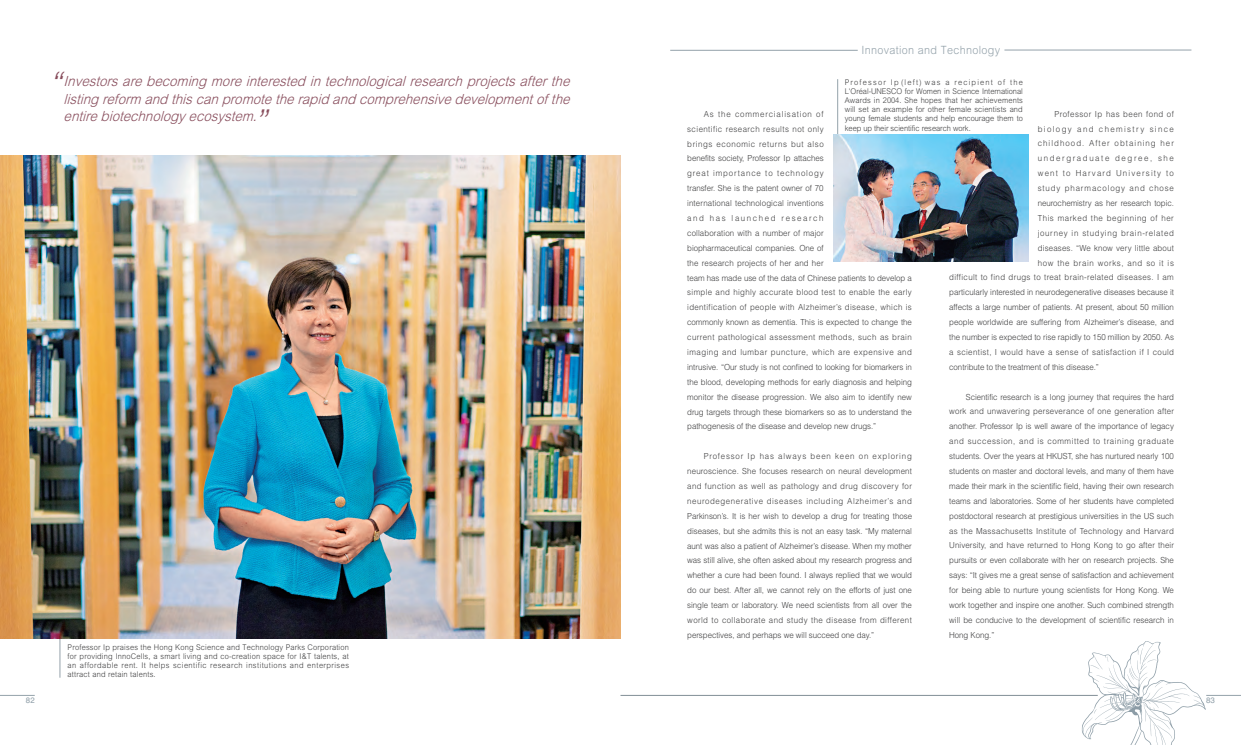
<style>
.page{position:relative;width:1241px;height:745px;background:#fff}
.page>*{position:absolute;margin:0;border:0;box-sizing:border-box;transform-origin:0 0}
.t1{font:italic 300 34.12px "Helvetica LT Std";color:#884d5c;scale:.95 1}
.t2{font:italic 300 14px/17.5px "M Hei HK";color:#884d5c;text-align:justify;scale:.95 1}
.t3{font:300 11.38px "M Hei HK";letter-spacing:.03em;color:#94a2aa;scale:.95 1}
.t4{font:300 8.31px/14.9px "Helvetica LT Std";letter-spacing:.005em;color:#3e3e3f;text-align:justify;scale:.95 1}
.t5{font:300 8.31px "Helvetica LT Std";letter-spacing:.045em;color:#3e3e3f;scale:.95 1}
.t6{font:300 8.31px "Helvetica LT Std";letter-spacing:.08em;color:#3e3e3f;scale:.95 1}
.t7{font:300 8.31px "Helvetica LT Std";letter-spacing:.13em;color:#3e3e3f;scale:.95 1}
.t8{font:300 8.31px "Helvetica LT Std";letter-spacing:.07em;color:#3e3e3f;scale:.95 1}
.t9{font:300 8.31px "Helvetica LT Std";letter-spacing:.15em;color:#3e3e3f;scale:.95 1}
.t10{font:300 8.31px "Helvetica LT Std";letter-spacing:.105em;color:#3e3e3f;scale:.95 1}
.t11{font:300 8.31px "Helvetica LT Std";letter-spacing:.06em;color:#3e3e3f;scale:.95 1}
.t12{font:300 8.31px "Helvetica LT Std";letter-spacing:.175em;color:#3e3e3f;scale:.95 1}
.t13{font:300 8.31px "Helvetica LT Std";letter-spacing:.2em;color:#3e3e3f;scale:.95 1}
.t14{font:300 7.88px/9.2px "M Hei HK";letter-spacing:.01em;color:#3e3e3f;text-align:justify;scale:.95 1}
.t15{font:7.88px "Helvetica LT Std";color:#8c9ca6}
.s1{font-family:"Helvetica LT Std"}
</style>
<div class="page">
<hr style="left:60px;top:630px;width:1px;height:47px;background:#94a2aa">
<hr style="left:837px;top:79px;width:1px;height:70px;background:#94a2aa">
<hr style="left:670px;top:50px;width:187px;height:1px;background:#94a2aa">
<hr style="left:1004px;top:50px;width:187px;height:1px;background:#94a2aa">
<img style="left:833px;top:135px;width:194px;height:126px">
<img style="left:0;top:155px;width:620px;height:483px">
<svg style="left:1081px;top:641px;width:124px;height:103px"></svg>
<hr style="left:620px;top:694px;width:477px;height:1px;background:#828f96">
<hr style="left:1205px;top:694px;width:35px;height:1px;background:#94a2aa">
<hr style="left:0;top:694px;width:35px;height:1px;background:#94a2aa">
<h1 class="t1" style="left:48px;top:63px;width:27px">“</h1>
<h2 class="t2" style="left:64px;top:72px;width:539px">Investorsarebecomingmoreinterestedintechnologicalresearchprojectsafterthe listingreform andthiscanpromotetherapidandcomprehensivedevelopmentofthe entirebiotechnologyecosystem.</h2>
<h1 class="t1" style="left:253px;top:101px;width:27px">”</h1>
<p class="t14" style="left:68px;top:641px;width:298px">Professor Ip praises the Hong Kong Science and Technology Parks Corporation for providing InnoCells, a smart living and co-creation space for I&amp;T talents, at an affordable rent. It helps scientific research institutions and enterprises attract and retain talents.</p>
<h3 class="t3" style="left:861px;top:42px;width:148px">Innovation and Technology</h3>
<p class="t14" style="left:844px;top:77px;width:189px">Professor Ip (left) was a recipient of the <span class="s1">L'Oréal-UNESCO</span> for Women in Science International Awards in 2004. She hopes that her achievements will set an example for other female scientists and young female students and help encourage them to keep up their scientific research work.</p>
<p class="t11" style="left:1054px;top:108px;width:127px">Professor Ip has been fond of</p>
<p class="t12" style="left:1037px;top:123px;width:145px">biology and chemistry since</p>
<p class="t7" style="left:1037px;top:138px;width:145px">childhood. After obtaining her</p>
<p class="t13" style="left:1037px;top:153px;width:145px">undergraduate degree, she</p>
<p class="t9" style="left:1037px;top:168px;width:145px">went to Harvard University to</p>
<p class="t10" style="left:1037px;top:183px;width:145px">study pharmacology and chose</p>
<p class="t4" style="left:1037px;top:195px;width:145px">neurochemistry as her research topic.</p>
<p class="t8" style="left:1037px;top:212px;width:145px">This marked the beginning of her</p>
<p class="t6" style="left:1037px;top:227px;width:145px">journey in studying brain-related</p>
<p class="t4" style="left:1037px;top:240px;width:145px">diseases. “We know very little about</p>
<p class="t6" style="left:1037px;top:257px;width:145px">how the brain works, and so it is</p>
<p class="t5" style="left:949px;top:272px;width:238px">difficult to find drugs to treat brain-related diseases. I am</p>
<p class="t4" style="left:949px;top:285px;width:238px">particularly interested in neurodegenerative diseases because it</p>
<p class="t4" style="left:949px;top:299px;width:238px">affects a large number of patients. At present, about 50 million</p>
<p class="t4" style="left:949px;top:314px;width:238px">people worldwide are suffering from Alzheimer’s disease, and</p>
<p class="t4" style="left:949px;top:329px;width:238px">the number is expected to rise rapidly to 150 million by 2050. As</p>
<p class="t5" style="left:949px;top:346px;width:238px">a scientist, I would have a sense of satisfaction if I could</p>
<p class="t4" style="left:949px;top:359px;width:159px">contribute to the treatment of this disease.”</p>
<p class="t4" style="left:949px;top:389px;width:238px;text-indent:17px">Scientific research is a long journey that requires the hard work and unwavering perseverance of one generation after another. Professor Ip is well aware of the importance of legacy and succession, and is committed to training graduate students. Over the years at HKUST, she has nurtured nearly 100 students on master and doctoral levels, and many of them have made their mark in the scientific field, having their own research teams and laboratories. Some of her students have completed postdoctoral research at prestigious universities in the US such as the Massachusetts Institute of Technology and Harvard University, and have returned to Hong Kong to go after their pursuits or even collaborate with her on research projects. She says: “It gives me a great sense of satisfaction and achievement for being able to nurture young scientists for Hong Kong. We work together and inspire one another. Such combined strength will be conducive to the development of scientific research in Hong Kong.”</p>
<p class="t4" style="left:687px;top:106px;width:238px;text-align:left;text-indent:17px">As the commercialisation of<br>scientific research results not only<br>brings economic returns but also<br>benefits society, Professor Ip attaches<br>great importance to technology<br>transfer. She is the patent owner of 70<br>international technological inventions<br>and has launched research<br>collaboration with a number of major<br>biopharmaceutical companies. One of<br>the research projects of her and her<br>team has made use of the data of Chinese patients to develop a simple and highly accurate blood test to enable the early identification of people with Alzheimer’s disease, which is commonly known as dementia. This is expected to change the current pathological assessment methods, such as brain imaging and lumbar puncture, which are expensive and intrusive. “Our study is not confined to looking for biomarkers in the blood, developing methods for early diagnosis and helping monitor the disease progression. We also aim to identify new drug targets through these biomarkers so as to understand the pathogenesis of the disease and develop new drugs.”</p>
<p class="t4" style="left:687px;top:448px;width:238px;text-indent:17px">Professor Ip has always been keen on exploring neuroscience. She focuses research on neural development and function as well as pathology and drug discovery for neurodegenerative diseases including Alzheimer’s and Parkinson’s. It is her wish to develop a drug for treating those diseases, but she admits this is not an easy task. “My maternal aunt was also a patient of Alzheimer’s disease. When my mother was still alive, she often asked about my research progress and whether a cure had been found. I always replied that we would do our best. After all, we cannot rely on the efforts of just one single team or laboratory. We need scientists from all over the world to collaborate and study the disease from different perspectives, and perhaps we will succeed one day.”</p>
<p class="t15" style="left:26px;top:695px;width:10px">82</p>
<p class="t15" style="left:1205px;top:695px;width:10px">83</p>
</div>
